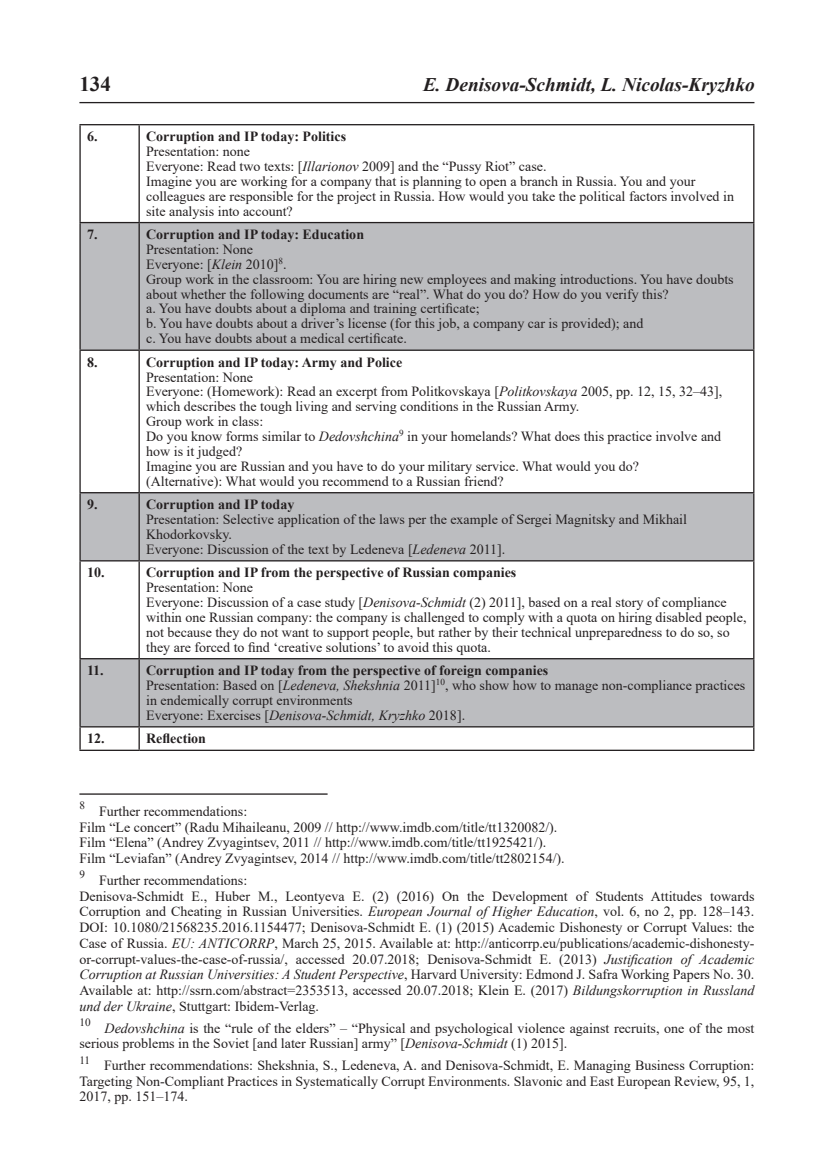
<style>
.page{position:relative;width:819px;height:1166px;background:#fff}
.page>*{position:absolute;margin:0;border:0;box-sizing:border-box;transform-origin:0 0}
.t1{font:700 21px "Times New Roman";color:#231f20}
.t2{font:italic 700 19.25px "Times New Roman";color:#231f20}
.в_таблице_черный{font:14px/14.9px "Times New Roman";color:#231f20}
.сноска{font:14px/15.8px "Times New Roman";color:#231f20;text-align:justify}
.в_таблице_черный-2{font:700 14px "Times New Roman";color:#231f20}
.сноска-2{font:11.2px "Times New Roman";color:#231f20}
.s1{font-style:italic}
</style>
<div class="page">
<hr style="left:79px;top:102px;width:675px;height:1px;background:#231f20">
<svg style="left:81px;top:223px;width:672px;height:503px;fill:#bcbdc0"></svg>
<hr style="left:79px;top:125px;width:2px;height:97px;background:#231f20">
<hr style="left:753px;top:125px;width:1px;height:97px;background:#231f20">
<hr style="left:79px;top:223px;width:2px;height:126px;background:#231f20">
<hr style="left:753px;top:223px;width:1px;height:126px;background:#231f20">
<hr style="left:79px;top:351px;width:2px;height:141px;background:#231f20">
<hr style="left:753px;top:351px;width:1px;height:141px;background:#231f20">
<hr style="left:79px;top:493px;width:2px;height:67px;background:#231f20">
<hr style="left:753px;top:493px;width:1px;height:67px;background:#231f20">
<hr style="left:79px;top:561px;width:2px;height:97px;background:#231f20">
<hr style="left:753px;top:561px;width:1px;height:97px;background:#231f20">
<hr style="left:79px;top:659px;width:2px;height:67px;background:#231f20">
<hr style="left:753px;top:659px;width:1px;height:67px;background:#231f20">
<hr style="left:79px;top:727px;width:2px;height:23px;background:#231f20">
<svg style="left:753px;top:727px;width:1px;height:23px"></svg>
<hr style="left:79px;top:124px;width:60px;height:1px;background:#231f20">
<hr style="left:139px;top:124px;width:615px;height:1px;background:#231f20">
<hr style="left:138px;top:125px;width:2px;height:97px;background:#231f20">
<hr style="left:79px;top:222px;width:60px;height:1px;background:#231f20">
<hr style="left:139px;top:222px;width:615px;height:1px;background:#231f20">
<hr style="left:138px;top:223px;width:2px;height:126px;background:#231f20">
<hr style="left:79px;top:349px;width:60px;height:2px;background:#231f20">
<hr style="left:139px;top:349px;width:615px;height:2px;background:#231f20">
<hr style="left:138px;top:351px;width:2px;height:141px;background:#231f20">
<hr style="left:79px;top:492px;width:60px;height:1px;background:#231f20">
<hr style="left:139px;top:492px;width:615px;height:1px;background:#231f20">
<hr style="left:138px;top:493px;width:2px;height:67px;background:#231f20">
<hr style="left:79px;top:560px;width:60px;height:1px;background:#231f20">
<hr style="left:139px;top:560px;width:615px;height:1px;background:#231f20">
<hr style="left:138px;top:561px;width:2px;height:97px;background:#231f20">
<hr style="left:79px;top:658px;width:60px;height:1px;background:#231f20">
<hr style="left:139px;top:658px;width:615px;height:1px;background:#231f20">
<hr style="left:138px;top:659px;width:2px;height:67px;background:#231f20">
<hr style="left:79px;top:726px;width:60px;height:1px;background:#231f20">
<hr style="left:139px;top:726px;width:615px;height:1px;background:#231f20">
<hr style="left:138px;top:727px;width:2px;height:23px;background:#231f20">
<hr style="left:79px;top:750px;width:60px;height:1px;background:#231f20">
<hr style="left:139px;top:750px;width:615px;height:1px;background:#231f20">
<hr style="left:79px;top:793px;width:248px;height:2px;background:#231f20">
<h1 class="t1" style="left:79px;top:69px;width:33px">134</h1>
<h2 class="t2" style="left:423px;top:71px;width:333px">E. Denisova-Schmidt, L. Nicolas-Kryzhko</h2>
<p class="в_таблице_черный-2" style="left:87px;top:126px;width:12px">6.</p>
<p class="в_таблице_черный-2" style="left:146px;top:126px;width:201px">Corruption and IP today: Politics</p>
<p class="в_таблице_черный" style="left:146px;top:143px;width:105px">Presentation: none</p>
<p class="в_таблице_черный" style="left:146px;top:158px;width:402px">Everyone: Read two texts: [<span class="s1">Illarionov</span> 2009] and the “Pussy Riot” case.</p>
<p class="в_таблице_черный" style="left:146px;top:173px;width:550px">Imagine you are working for a company that is planning to open a branch in Russia. You and your</p>
<p class="в_таблице_черный" style="left:146px;top:188px;width:589px">colleagues are responsible for the project in Russia. How would you take the political factors involved in site analysis into account?</p>
<p class="в_таблице_черный-2" style="left:87px;top:224px;width:12px">7.</p>
<p class="в_таблице_черный-2" style="left:146px;top:224px;width:219px">Corruption and IP today: Education</p>
<p class="в_таблице_черный" style="left:146px;top:241px;width:108px">Presentation: None</p>
<p class="в_таблице_черный" style="left:146px;top:256px;width:142px">Everyone: [<span class="s1">Klein</span> 2010]<sup>8</sup>.</p>
<p class="в_таблице_черный" style="left:146px;top:271px;width:589px">Group work in the classroom: You are hiring new employees and making introductions. You have doubts about whether the following documents are “real”. What do you do? How do you verify this?</p>
<p class="в_таблице_черный" style="left:146px;top:301px;width:335px">a. You have doubts about a diploma and training certificate;</p>
<p class="в_таблице_черный" style="left:146px;top:316px;width:499px">b. You have doubts about a driver’s license (for this job, a company car is provided); and</p>
<p class="в_таблице_черный" style="left:146px;top:331px;width:262px">c. You have doubts about a medical certificate.</p>
<p class="в_таблице_черный-2" style="left:87px;top:352px;width:12px">8.</p>
<p class="в_таблице_черный-2" style="left:146px;top:352px;width:257px">Corruption and IP today: Army and Police</p>
<p class="в_таблице_черный" style="left:146px;top:369px;width:108px">Presentation: None</p>
<p class="в_таблице_черный" style="left:146px;top:384px;width:577px">Everyone: (Homework): Read an excerpt from Politkovskaya [<span class="s1">Politkovskaya</span> 2005, pp. 12, 15, 32–43], which describes the tough living and serving conditions in the Russian Army.</p>
<p class="в_таблице_черный" style="left:146px;top:414px;width:119px">Group work in class:</p>
<p class="в_таблице_черный" style="left:146px;top:428px;width:576px">Do you know forms similar to <span class="s1">Dedovshchina</span><sup>9</sup> in your homelands? What does this practice involve and how is it judged?</p>
<p class="в_таблице_черный" style="left:146px;top:458px;width:494px">Imagine you are Russian and you have to do your military service. What would you do?</p>
<p class="в_таблице_черный" style="left:146px;top:473px;width:359px">(Alternative): What would you recommend to a Russian friend?</p>
<p class="в_таблице_черный-2" style="left:87px;top:494px;width:12px">9.</p>
<p class="в_таблице_черный-2" style="left:146px;top:494px;width:150px">Corruption and IP today</p>
<p class="в_таблице_черный" style="left:146px;top:511px;width:542px">Presentation: Selective application of the laws per the example of Sergei Magnitsky and Mikhail<br>Khodorkovsky.</p>
<p class="в_таблице_черный" style="left:146px;top:541px;width:361px">Everyone: Discussion of the text by Ledeneva [<span class="s1">Ledeneva</span> 2011].</p>
<p class="в_таблице_черный-2" style="left:87px;top:562px;width:19px">10.</p>
<p class="в_таблице_черный-2" style="left:146px;top:562px;width:371px">Corruption and IP from the perspective of Russian companies</p>
<p class="в_таблице_черный" style="left:146px;top:580px;width:108px">Presentation: None</p>
<p class="в_таблице_черный" style="left:146px;top:594px;width:602px">Everyone: Discussion of a case study [<span class="s1">Denisova-Schmidt</span> (2) 2011], based on a real story of compliance within one Russian company: the company is challenged to comply with a quota on hiring disabled people, not because they do not want to support people, but rather by their technical unpreparedness to do so, so they are forced to find ‘creative solutions’ to avoid this quota.</p>
<p class="в_таблице_черный-2" style="left:87px;top:660px;width:18px">11.</p>
<p class="в_таблице_черный-2" style="left:146px;top:660px;width:403px">Corruption and IP today from the perspective of foreign companies</p>
<p class="в_таблице_черный" style="left:146px;top:677px;width:600px">Presentation: Based on [<span class="s1">Ledeneva, Shekshnia</span> 2011]<sup>10</sup>, who show how to manage non-compliance practices in endemically corrupt environments</p>
<p class="в_таблице_черный" style="left:146px;top:707px;width:320px">Everyone: Exercises [<span class="s1">Denisova-Schmidt, Kryzhko</span> 2018].</p>
<p class="в_таблице_черный-2" style="left:87px;top:728px;width:19px">12.</p>
<p class="в_таблице_черный-2" style="left:146px;top:728px;width:61px">Reflection</p>
<p class="сноска-2" style="left:79px;top:798px;width:7px">8</p>
<p class="сноска" style="left:99px;top:803px;width:150px">Further recommendations:</p>
<p class="сноска" style="left:79px;top:818px;width:479px">Film “Le concert” (Radu Mihaileanu, 2009 // http://www.imdb.com/title/tt1320082/).</p>
<p class="сноска" style="left:79px;top:834px;width:468px">Film “Elena” (Andrey Zvyagintsev, 2011 // http://www.imdb.com/title/tt1925421/).</p>
<p class="сноска" style="left:79px;top:850px;width:487px">Film “Leviafan” (Andrey Zvyagintsev, 2014 // http://www.imdb.com/title/tt2802154/).</p>
<p class="сноска-2" style="left:79px;top:867px;width:7px">9</p>
<p class="сноска" style="left:99px;top:872px;width:150px">Further recommendations:</p>
<p class="сноска" style="left:79px;top:887px;width:676px">Denisova-Schmidt E., Huber M., Leontyeva E. (2) (2016) On the Development of Students Attitudes towards Corruption and Cheating in Russian Universities. <span class="s1">European Journal of Higher Education</span>, vol. 6, no 2, pp. 128–143.<br>DOI: 10.1080/21568235.2016.1154477; Denisova-Schmidt E. (1) (2015) Academic Dishonesty or Corrupt Values: the Case of Russia. <span class="s1">EU: ANTICORRP</span>, March 25, 2015. Available at: http://anticorrp.eu/publications/academic-dishonesty&shy;or-corrupt-values-the-case-of-russia/, accessed 20.07.2018; Denisova-Schmidt E. (2013) <span class="s1">Justification of Academic Corruption at Russian Universities: A Student Perspective</span>, Harvard University: Edmond J. Safra Working Papers No. 30.<br>Available at: http://ssrn.com/abstract=2353513, accessed 20.07.2018; Klein E. (2017) <span class="s1">Bildungskorruption in Russland und der Ukraine</span>, Stuttgart: Ibidem-Verlag.</p>
<p class="сноска-2" style="left:79px;top:1014px;width:13px">10</p>
<p class="сноска" style="left:79px;top:1019px;width:676px;text-indent:25px"><span class="s1">Dedovshchina</span> is the “rule of the elders” – “Physical and psychological violence against recruits, one of the most serious problems in the Soviet [and later Russian] army” [<span class="s1">Denisova-Schmidt</span> (1) 2015].</p>
<p class="сноска-2" style="left:79px;top:1052px;width:12px">11</p>
<p class="сноска" style="left:79px;top:1057px;width:676px;text-indent:25px">Further recommendations: Shekshnia, S., Ledeneva, A. and Denisova-Schmidt, E. Managing Business Corruption:<br>Targeting Non-Compliant Practices in Systematically Corrupt Environments. Slavonic and East European Review, 95, 1, 2017, pp. 151–174.</p>
</div>
